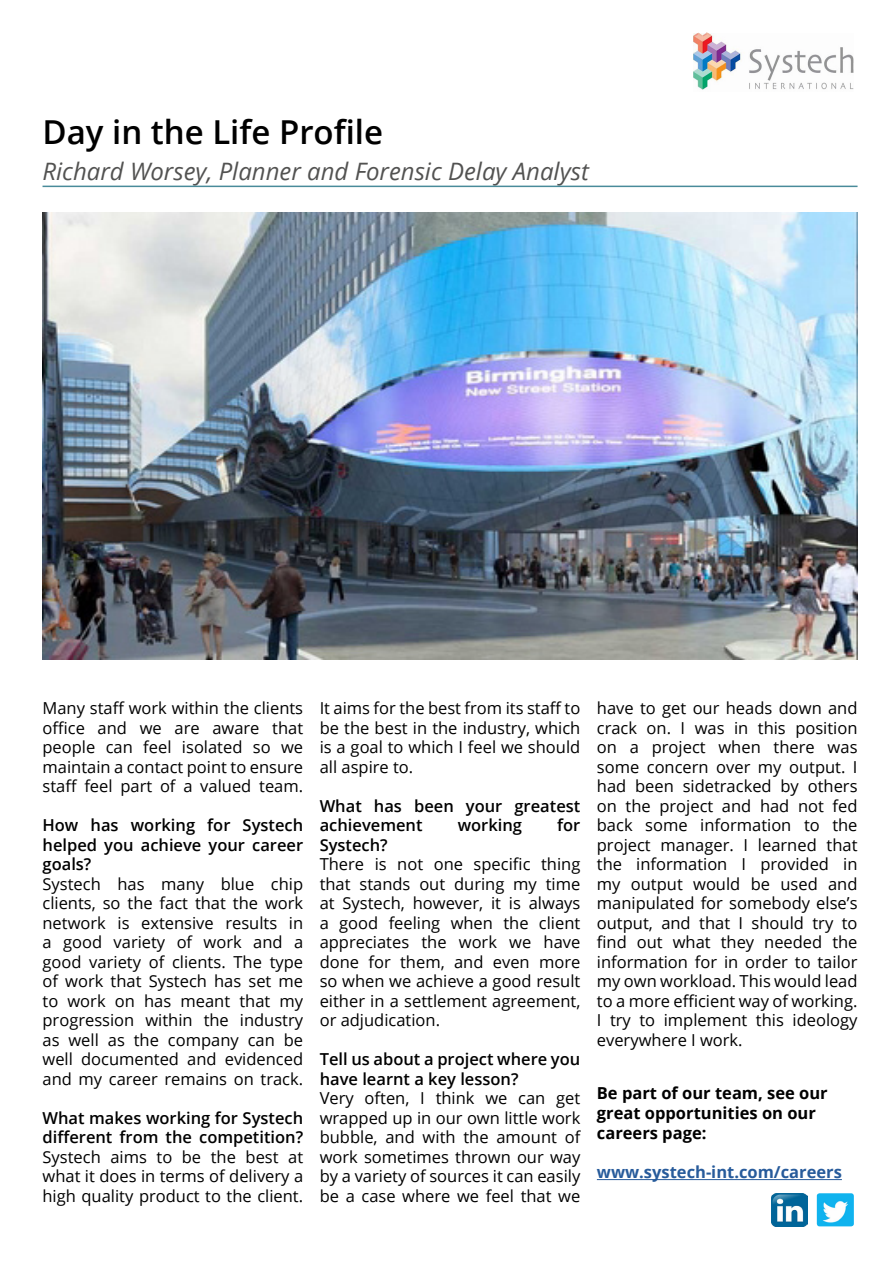
<style>
.page{position:relative;width:893px;height:1263px;background:#fff}
.page>*{position:absolute;margin:0;border:0;box-sizing:border-box;transform-origin:0 0}
.t1{font:600 33px "Open Sans";color:#000}
.t2{font:italic 24px "Open Sans";color:#525251}
.t3{font:16.5px/19.5px "Open Sans";color:#000;text-align:justify}
.t4{font:600 16.5px/19.5px "Open Sans";color:#000}
.t5{font:700 16.5px/19.8px "Open Sans";color:#000}
.t6{font:700 16.5px "Open Sans";color:#275b9b}
</style>
<div class="page">
<img style="left:693px;top:36px;width:161px;height:54px">
<svg style="left:693px;top:32px;width:20px;height:6px"></svg>
<hr style="left:43px;top:186px;width:814px;height:1px;background:#498b9a">
<img style="left:43px;top:213px;width:814px;height:446px">
<img style="left:771px;top:1193px;width:36px;height:33px">
<img style="left:817px;top:1193px;width:37px;height:33px">
<hr style="left:597px;top:1179px;width:245px;height:1px;background:#275b9b">
<h1 class="t1" style="left:43px;top:109px;width:342px">Day in the Life Profile</h1>
<h2 class="t2" style="left:43px;top:155px;width:548px">Richard Worsey, Planner and Forensic Delay Analyst</h2>
<p class="t3" style="left:43px;top:698px;width:262px">Many staff work within the clients office and we are aware that people can feel isolated so we maintain a contact point to ensure staff feel part of a valued team.</p>
<p class="t4" style="left:43px;top:815px;width:262px;text-align:justify">How has working for Systech helped you achieve your career goals?</p>
<p class="t3" style="left:43px;top:873px;width:262px">Systech has many blue chip clients, so the fact that the work network is extensive results in a good variety of work and a good variety of clients. The type of work that Systech has set me to work on has meant that my progression within the industry as well as the company can be well documented and evidenced and my career remains on track.</p>
<p class="t4" style="left:43px;top:1107px;width:262px">What makes working for Systech different from the competition?</p>
<p class="t3" style="left:43px;top:1146px;width:262px">Systech aims to be the best at what it does in terms of delivery a high quality product to the client.</p>
<p class="t3" style="left:320px;top:698px;width:262px">It aims for the best from its staff to be the best in the industry, which is a goal to which I feel we should all aspire to.</p>
<p class="t4" style="left:320px;top:796px;width:262px">What has been your greatest achievement</p>
<p class="t4" style="left:458px;top:815px;width:66px">working</p>
<p class="t4" style="left:557px;top:815px;width:25px">for</p>
<p class="t4" style="left:320px;top:835px;width:70px">Systech?</p>
<p class="t3" style="left:320px;top:854px;width:262px">There is not one specific thing that stands out during my time at Systech, however, it is always a good feeling when the client appreciates the work we have done for them, and even more so when we achieve a good result either in a settlement agreement, or adjudication.</p>
<p class="t4" style="left:320px;top:1049px;width:262px">Tell us about a project where you have learnt a key lesson?</p>
<p class="t3" style="left:320px;top:1088px;width:262px">Very often, I think we can get wrapped up in our own little work bubble, and with the amount of work sometimes thrown our way by a variety of sources it can easily be a case where we feel that we</p>
<p class="t3" style="left:597px;top:698px;width:262px">have to get our heads down and crack on. I was in this position on a project when there was some concern over my output. I had been sidetracked by others on the project and had not fed back some information to the project manager. I learned that the information I provided in my output would be used and manipulated for somebody else’s output, and that I should try to find out what they needed the information for in order to tailor my own workload. This would lead to a more efficient way of working.<br>I try to implement this ideology everywhere I work.</p>
<p class="t5" style="left:597px;top:1083px;width:232px">Be part of our team, see our great opportunities on our careers page:</p>
<p class="t6" style="left:597px;top:1161px;width:246px">www.systech-int.com/careers</p>
</div>
